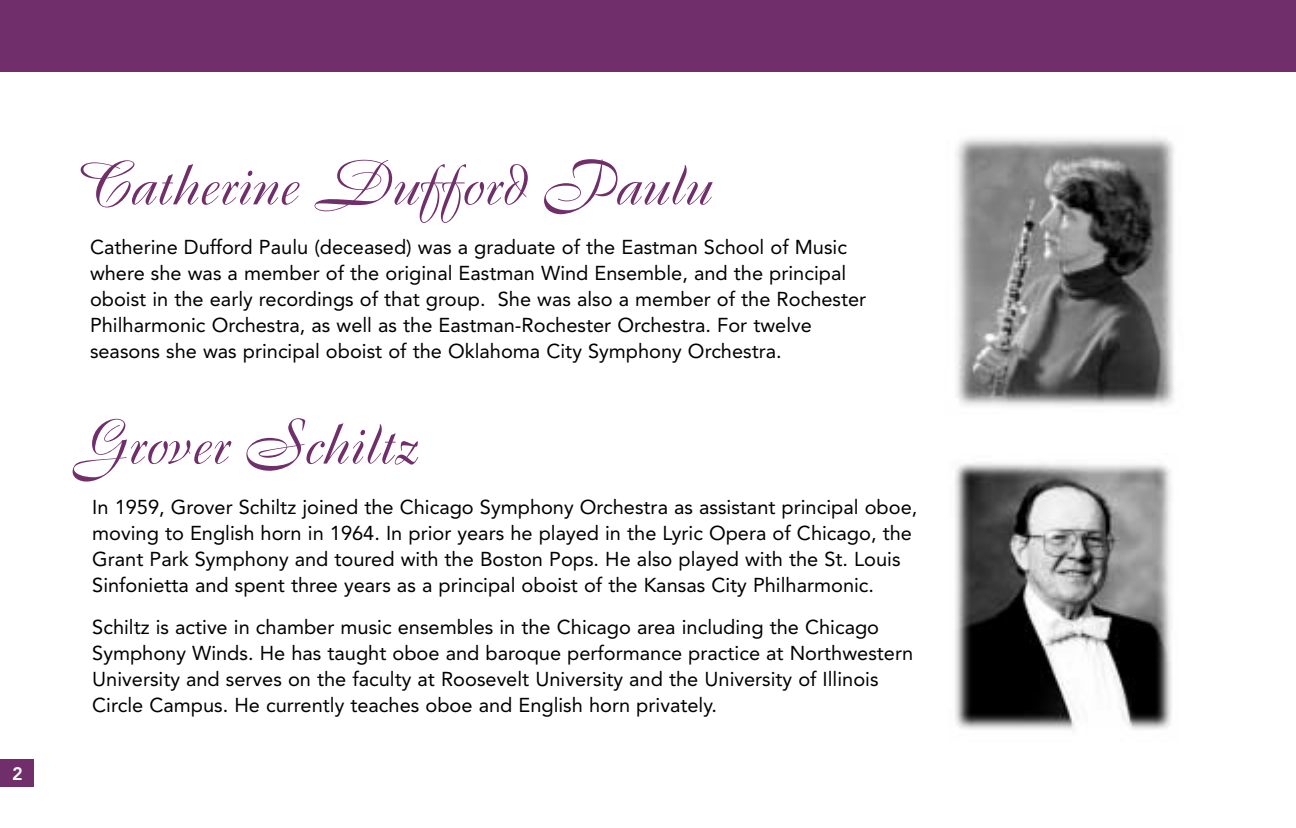
<style>
.page{position:relative;width:1296px;height:828px;background:#fff}
.page>*{position:absolute;margin:0;border:0;box-sizing:border-box;transform-origin:0 0}
.t1{font:60px "Boulevard";color:#702f6b}
.t2{font:20px/26px "Avenir";color:#000}
.t3{font:800 18px "Avenir";color:#fff}
</style>
<div class="page">
<div style="left:0;top:0;width:1296px;height:72px;background:#702f6b"></div>
<div style="left:0;top:760px;width:33px;height:27px;background:#702f6b"></div>
<img style="left:955px;top:462px;width:217px;height:268px">
<img style="left:956px;top:137px;width:218px;height:270px">
<p class="t3" style="left:12px;top:766px;width:12px">2</p>
<h1 class="t1" style="left:74px;top:164px;width:638px">Catherine Dufford Paulu</h1>
<p class="t2" style="left:90px;top:236px;width:778px">Catherine Dufford Paulu (deceased) was a graduate of the Eastman School of Music where she was a member of the original Eastman Wind Ensemble, and the principal oboist in the early recordings of that group. She was also a member of the Rochester Philharmonic Orchestra, as well as the Eastman-Rochester Orchestra. For twelve seasons she was principal oboist of the Oklahoma City Symphony Orchestra.</p>
<h1 class="t1" style="left:74px;top:423px;width:344px">Grover Schiltz</h1>
<p class="t2" style="left:92px;top:495px;width:827px">In 1959, Grover Schiltz joined the Chicago Symphony Orchestra as assistant principal oboe, moving to English horn in 1964. In prior years he played in the Lyric Opera of Chicago, the Grant Park Symphony and toured with the Boston Pops. He also played with the St. Louis Sinfonietta and spent three years as a principal oboist of the Kansas City Philharmonic.</p>
<p class="t2" style="left:92px;top:615px;width:822px">Schiltz is active in chamber music ensembles in the Chicago area including the Chicago Symphony Winds. He has taught oboe and baroque performance practice at Northwestern University and serves on the faculty at Roosevelt University and the University of Illinois Circle Campus. He currently teaches oboe and English horn privately.</p>
</div>
